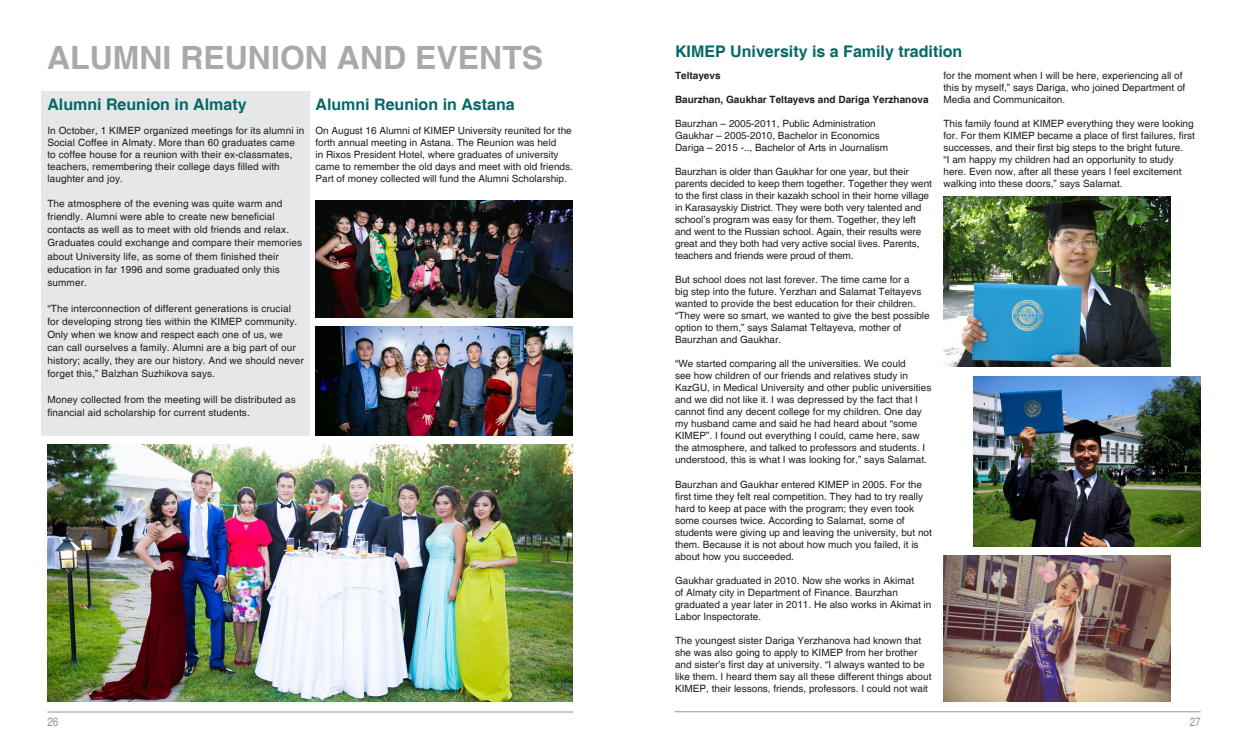
<style>
.page{position:relative;width:1248px;height:738px;background:#fff}
.page>*{position:absolute;margin:0;border:0;box-sizing:border-box;transform-origin:0 0}
.t1{font:700 32px "Helvetica";color:#a8a9ad}
.t2{font:700 16px "Helvetica";color:#046966}
.t3{font:condensed 12px "Helvetica";color:#939598}
.t4{font:10px/12px "Helvetica";color:#231f20}
.t5{font:700 10px "Helvetica";color:#231f20}
</style>
<div class="page">
<hr style="left:47px;top:711px;width:526px;height:1px;background:#939598">
<hr style="left:674px;top:711px;width:526px;height:1px;background:#939598">
<div style="left:42px;top:91px;width:268px;height:344px;background:#e6e7e9"></div>
<img style="left:47px;top:444px;width:526px;height:257px">
<img style="left:315px;top:200px;width:257px;height:117px">
<img style="left:315px;top:326px;width:257px;height:109px">
<img style="left:973px;top:376px;width:227px;height:170px">
<img style="left:943px;top:555px;width:227px;height:146px">
<img style="left:943px;top:196px;width:226px;height:170px">
<h1 class="t1" style="left:47px;top:38px;width:497px">Alumni Reunion and Events</h1>
<h2 class="t2" style="left:47px;top:95px;width:201px">Alumni Reunion in Almaty</h2>
<p class="t4" style="left:47px;top:125px;width:258px">In October, 1 KIMEP organized meetings for its alumni in Social Coffee in Almaty. More than 60 graduates came to coffee house for a reunion with their ex-classmates, teachers, remembering their college days filled with laughter and joy.</p>
<p class="t4" style="left:47px;top:198px;width:256px;line-height:13px">The atmosphere of the evening was quite warm and friendly. Alumni were able to create new beneficial contacts as well as to meet with old friends and relax.<br>Graduates could exchange and compare their memories about University life, as some of them finished their education in far 1996 and some graduated only this summer.</p>
<p class="t4" style="left:47px;top:302px;width:258px;line-height:13px">“The interconnection of different generations is crucial for developing strong ties within the KIMEP community.<br>Only when we know and respect each one of us, we<br>can call ourselves a family. Alumni are a big part of our history; acally, they are our history. And we should never forget this,” Balzhan Suzhikova says.</p>
<p class="t4" style="left:47px;top:393px;width:250px;line-height:13px">Money collected from the meeting will be distributed as financial aid scholarship for current students.</p>
<h2 class="t2" style="left:315px;top:95px;width:201px">Alumni Reunion in Astana</h2>
<p class="t4" style="left:315px;top:125px;width:259px">On August 16 Alumni of KIMEP University reunited for the forth annual meeting in Astana. The Reunion was held<br>in Rixos President Hotel, where graduates of university came to remember the old days and meet with old friends.<br>Part of money collected will fund the Alumni Scholarship.</p>
<h2 class="t2" style="left:675px;top:42px;width:289px">KIME P University is a Family tradition</h2>
<p class="t5" style="left:675px;top:69px;width:47px">Teltayevs</p>
<p class="t5" style="left:675px;top:93px;width:255px">Baurzhan, Gaukhar Teltayevs and Dariga Yerzhanova</p>
<p class="t4" style="left:675px;top:118px;width:214px">Baurzhan – 2005-2011, Public Administration<br>Gaukhar – 2005-2010, Bachelor in Economics<br>Dariga – 2015 -.., Bachelor of Arts in Journalism</p>
<p class="t4" style="left:675px;top:166px;width:258px">Baurzhan is older than Gaukhar for one year, but their parents decided to keep them together. Together they went to the first class in their kazakh school in their home village in Karasayskiy District. They were both very talented and school’s program was easy for them. Together, they left and went to the Russian school. Again, their results were great and they both had very active social lives. Parents, teachers and friends were proud of them.</p>
<p class="t4" style="left:675px;top:274px;width:256px">But school does not last forever. The time came for a<br>big step into the future. Yerzhan and Salamat Teltayevs wanted to provide the best education for their children. “They were so smart, we wanted to give the best possible option to them,” says Salamat Teltayeva, mother of Baurzhan and Gaukhar.</p>
<p class="t4" style="left:675px;top:358px;width:258px">“We started comparing all the universities. We could<br>see how children of our friends and relatives study in KazGU, in Medical University and other public universities and we did not like it. I was depressed by the fact that I cannot find any decent college for my children. One day my husband came and said he had heard about “some KIMEP”. I found out everything I could, came here, saw the atmosphere, and talked to professors and students. I understood, this is what I was looking for,” says Salamat.</p>
<p class="t4" style="left:675px;top:478px;width:258px">Baurzhan and Gaukhar entered KIMEP in 2005. For the first time they felt real competition. They had to try really hard to keep at pace with the program; they even took some courses twice. According to Salamat, some of students were giving up and leaving the university, but not them. Because it is not about how much you failed, it is about how you succeeded.</p>
<p class="t4" style="left:675px;top:574px;width:258px">Gaukhar graduated in 2010. Now she works in Akimat<br>of Almaty city in Department of Finance. Baurzhan graduated a year later in 2011. He also works in Akimat in Labor Inspectorate.</p>
<p class="t4" style="left:675px;top:634px;width:258px">The youngest sister Dariga Yerzhanova had known that she was also going to apply to KIMEP from her brother and sister’s first day at university. “I always wanted to be like them. I heard them say all these different things about KIMEP, their lessons, friends, professors. I could not wait</p>
<p class="t4" style="left:943px;top:70px;width:243px">for the moment when I will be here, experiencing all of this by myself,” says Dariga, who joined Department of<br>Media and Communicaiton.</p>
<p class="t4" style="left:943px;top:118px;width:253px">This family found at KIMEP everything they were looking for. For them KIMEP became a place of first failures, first successes, and their first big steps to the bright future.<br>“I am happy my children had an opportunity to study here. Even now, after all these years I feel excitement walking into these doors,” says Salamat.</p>
<p class="t3" style="left:47px;top:714px;width:12px">26</p>
<p class="t3" style="left:1189px;top:714px;width:12px">27</p>
</div>
